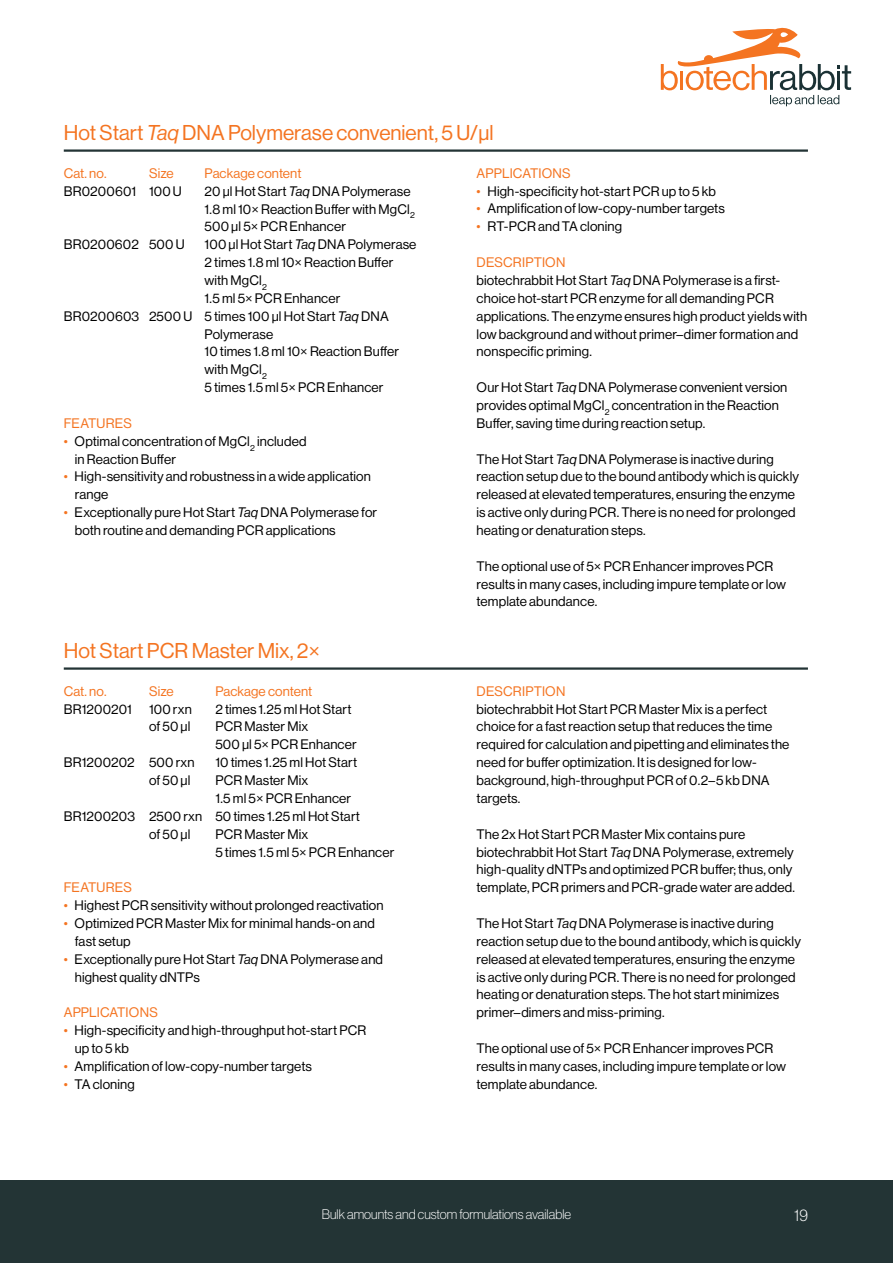
<style>
.page{position:relative;width:893px;height:1263px;background:#fff}
.page>*{position:absolute;margin:0;border:0;box-sizing:border-box;transform-origin:0 0}
.t1{font:21px "N Haas Grotesk DS Pro 55 Rg";color:#f47421}
.t2{font:16.5px "N Haas Grotesk DS Pro 35 X Lt";color:#fff}
.t3{font:13.5px/17.9px "N Haas Grotesk DS Pro 55 Rg";letter-spacing:.01em;color:#000}
.t4{font:13.5px "N Haas Grotesk DS Pro 55 Rg";letter-spacing:.01em;color:#f47421}
.t5{font:13.5px "N Haas Grotesk DS Pro 35 X Lt";color:#fff}
.s1{font-family:"N Haas Grotesk DS Pro 56 It"}
.s2{color:#f47421}
</style>
<div class="page">
<hr style="left:64px;top:149px;width:744px;height:3px;background:#233435">
<hr style="left:64px;top:667px;width:744px;height:3px;background:#233435">
<svg style="left:661px;top:27px;width:190px;height:79px"></svg>
<div style="left:0;top:1180px;width:893px;height:83px;background:#233435"></div>
<h1 class="t1" style="left:64px;top:121px;width:431px">Hot Start <span class="s1">Taq</span> DNA Polymerase convenient, 5 U/µl</h1>
<p class="t4" style="left:64px;top:165px;width:44px">Cat. no.</p>
<p class="t4" style="left:149px;top:165px;width:26px">Size</p>
<p class="t4" style="left:205px;top:165px;width:98px">Package content</p>
<p class="t3" style="left:64px;top:182px;width:74px">BR0200601</p>
<p class="t3" style="left:149px;top:182px;width:34px">100 U</p>
<p class="t3" style="left:64px;top:236px;width:77px">BR0200602</p>
<p class="t3" style="left:149px;top:236px;width:37px">500 U</p>
<p class="t3" style="left:64px;top:307px;width:77px">BR0200603</p>
<p class="t3" style="left:149px;top:307px;width:45px">2500 U</p>
<p class="t3" style="left:205px;top:182px;width:213px">20 µl Hot Start <span class="s1">Taq</span> DNA Polymerase<br>1.8 ml 10× Reaction Buffer with MgCl<sub>2<br></sub>500 µl 5× PCR Enhancer<br>100 µl Hot Start <span class="s1">Taq</span> DNA Polymerase<br>2 times 1.8 ml 10× Reaction Buffer with MgCl<sub>2<br></sub>1.5 ml 5× PCR Enhancer<br>5 times 100 µl Hot Start <span class="s1">Taq</span> DNA<br>Polymerase<br>10 times 1.8 ml 10× Reaction Buffer with MgCl<sub>2<br></sub>5 times 1.5 ml 5× PCR Enhancer</p>
<p class="t4" style="left:64px;top:415px;width:69px">FEATURES</p>
<p class="t3" style="left:75px;top:432px;width:233px;text-indent:-11px"><span class="s2">•</span> Optimal concentration of MgCl<sub>2</sub> included in Reaction Buffer</p>
<p class="t3" style="left:75px;top:468px;width:298px;text-indent:-11px"><span class="s2">•</span> High-sensitivity and robustness in a wide application range</p>
<p class="t3" style="left:75px;top:503px;width:304px;text-indent:-11px"><span class="s2">•</span> Exceptionally pure Hot Start <span class="s1">Taq</span> DNA Polymerase for both routine and demanding PCR applications</p>
<h1 class="t1" style="left:64px;top:639px;width:258px">Hot Start PCR Master Mix, 2×</h1>
<p class="t4" style="left:64px;top:683px;width:44px">Cat. no.</p>
<p class="t4" style="left:149px;top:683px;width:26px">Size</p>
<p class="t4" style="left:215px;top:683px;width:98px">Package content</p>
<p class="t3" style="left:64px;top:700px;width:70px">BR1200201</p>
<p class="t3" style="left:64px;top:754px;width:72px">BR1200202</p>
<p class="t3" style="left:64px;top:807px;width:73px">BR1200203</p>
<p class="t3" style="left:149px;top:700px;width:44px">100 rxn of 50 µl</p>
<p class="t3" style="left:149px;top:754px;width:47px">500 rxn of 50 µl</p>
<p class="t3" style="left:149px;top:807px;width:55px">2500 rxn of 50 µl</p>
<p class="t3" style="left:215px;top:700px;width:181px">2 times 1.25 ml Hot Start<br>PCR Master Mix<br>500 µl 5× PCR Enhancer<br>10 times 1.25 ml Hot Start<br>PCR Master Mix<br>1.5 ml 5× PCR Enhancer<br>50 times 1.25 ml Hot Start<br>PCR Master Mix<br>5 times 1.5 ml 5× PCR Enhancer</p>
<p class="t4" style="left:64px;top:880px;width:69px">FEATURES</p>
<p class="t3" style="left:64px;top:896px;width:321px"><span class="s2">•</span> Highest PCR sensitivity without prolonged reactivation</p>
<p class="t3" style="left:75px;top:914px;width:302px;text-indent:-11px"><span class="s2">•</span> Optimized PCR Master Mix for minimal hands-on and fast setup</p>
<p class="t3" style="left:75px;top:950px;width:310px;text-indent:-11px"><span class="s2">•</span> Exceptionally pure Hot Start <span class="s1">Taq</span> DNA Polymerase and highest quality dNTPs</p>
<p class="t4" style="left:64px;top:1005px;width:96px">APPLICATIONS</p>
<p class="t3" style="left:75px;top:1021px;width:293px;text-indent:-11px"><span class="s2">•</span> High-specificity and high-throughput hot-start PCR up to 5 kb</p>
<p class="t3" style="left:64px;top:1057px;width:250px"><span class="s2">•</span> Amplification of low-copy-number targets</p>
<p class="t3" style="left:64px;top:1075px;width:73px"><span class="s2">•</span> TA cloning</p>
<p class="t4" style="left:477px;top:165px;width:96px">APPLICATIONS</p>
<p class="t3" style="left:477px;top:182px;width:241px"><span class="s2">•</span> High-specificity hot-start PCR up to 5 kb</p>
<p class="t3" style="left:477px;top:200px;width:250px"><span class="s2">•</span> Amplification of low-copy-number targets</p>
<p class="t3" style="left:477px;top:218px;width:147px"><span class="s2">•</span> RT-PCR and TA cloning</p>
<p class="t3" style="left:477px;top:253px;width:332px"><span class="s2">DESCRIPTION<br></span>biotechrabbit Hot Start <span class="s1">Taq</span> DNA Polymerase is a first&shy;choice hot-start PCR enzyme for all demanding PCR applications. The enzyme ensures high product yields with low background and without primer–dimer formation and nonspecific priming.</p>
<p class="t3" style="left:477px;top:378px;width:312px">Our Hot Start <span class="s1">Taq</span> DNA Polymerase convenient version provides optimal MgCl<sub>2</sub> concentration in the Reaction<br>Buffer, saving time during reaction setup.</p>
<p class="t3" style="left:477px;top:450px;width:324px">The Hot Start <span class="s1">Taq</span> DNA Polymerase is inactive during reaction setup due to the bound antibody which is quickly released at elevated temperatures, ensuring the enzyme is active only during PCR. There is no need for prolonged heating or denaturation steps.</p>
<p class="t3" style="left:477px;top:557px;width:311px">The optional use of 5× PCR Enhancer improves PCR results in many cases, including impure template or low template abundance.</p>
<p class="t4" style="left:477px;top:683px;width:90px">DESCRIPTION</p>
<p class="t3" style="left:477px;top:700px;width:314px">biotechrabbit Hot Start PCR Master Mix is a perfect choice for a fast reaction setup that reduces the time required for calculation and pipetting and eliminates the need for buffer optimization. It is designed for low&shy;background, high-throughput PCR of 0.2–5 kb DNA targets.</p>
<p class="t3" style="left:477px;top:825px;width:320px">The 2x Hot Start PCR Master Mix contains pure biotechrabbit Hot Start <span class="s1">Taq</span> DNA Polymerase, extremely high-quality dNTPs and optimized PCR buffer; thus, only template, PCR primers and PCR-grade water are added.</p>
<p class="t3" style="left:477px;top:914px;width:326px">The Hot Start <span class="s1">Taq</span> DNA Polymerase is inactive during reaction setup due to the bound antibody, which is quickly released at elevated temperatures, ensuring the enzyme is active only during PCR. There is no need for prolonged heating or denaturation steps. The hot start minimizes primer–dimers and miss-priming.</p>
<p class="t3" style="left:477px;top:1039px;width:311px">The optional use of 5× PCR Enhancer improves PCR results in many cases, including impure template or low template abundance.</p>
<p class="t5" style="left:322px;top:1207px;width:251px">Bulk amounts and custom formulations available</p>
<p class="t2" style="left:794px;top:1205px;width:15px">19</p>
</div>
